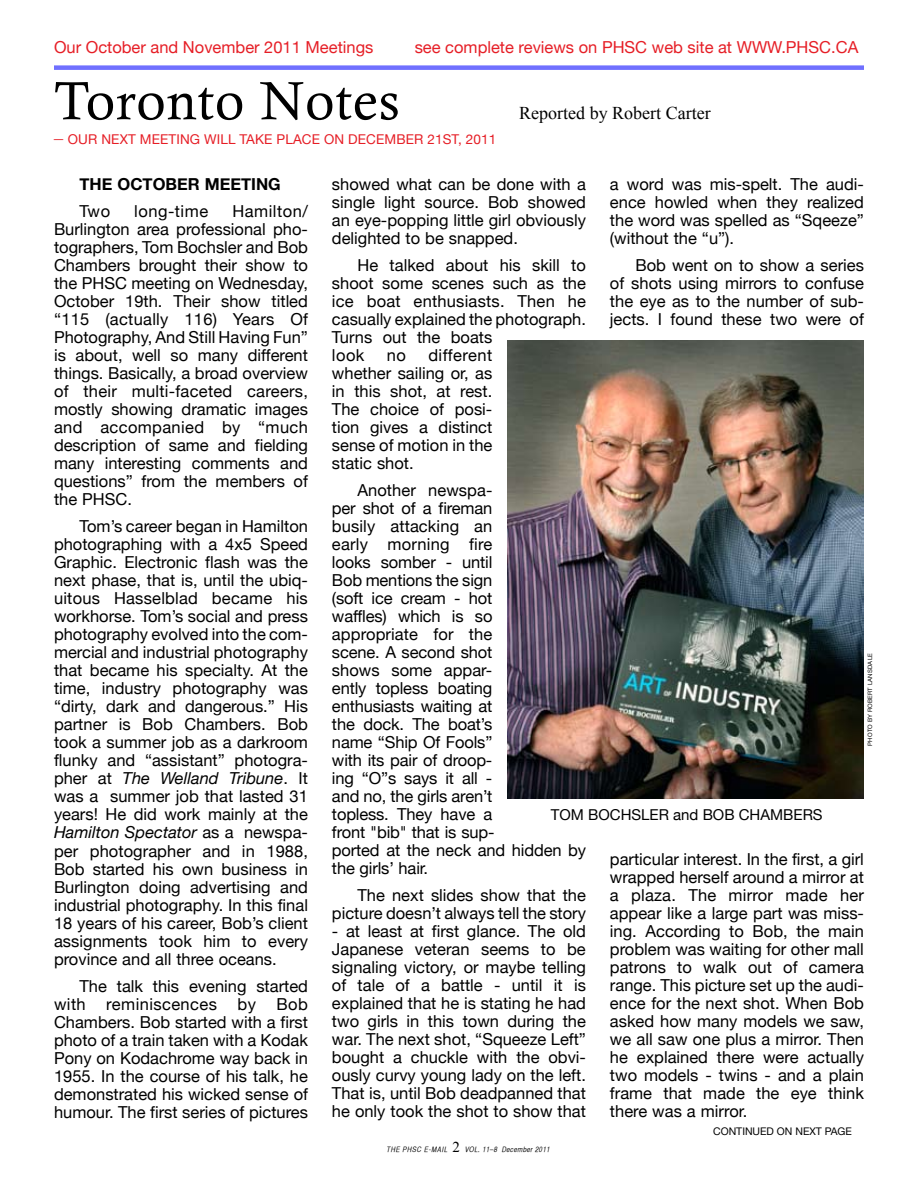
<style>
.page{position:relative;width:918px;height:1188px;background:#fff}
.page>*{position:absolute;margin:0;border:0;box-sizing:border-box;transform-origin:0 0}
.t1{font:54px "Calisto";letter-spacing:.02em;color:#000}
.t2{font:18px "Times New Roman";color:#000}
.t3{font:16.5px/18px "Helvetica Neue";color:#000;text-align:justify}
.t4{font:16.5px "Helvetica Neue";color:#e61e26}
.t5{font:700 16.5px "Helvetica Neue";color:#000}
.t6{font:16.5px "Helvetica Neue";letter-spacing:.03em;color:#000}
.t7{font:15px "Helvetica Neue";color:#000}
.t8{font:13.5px "Helvetica Neue";letter-spacing:.01em;color:#e61e26}
.t9{font:10.5px "Helvetica Neue";color:#000}
.t10{font:7.5px "Helvetica CY Oblique";letter-spacing:.05em;color:#000}
.t11{font:6px "Helvetica Neue";letter-spacing:.03em;color:#000}
.s1{font-family:"Times New Roman";font-size:18px}
.s2{font-style:italic}
.s3{font-family:"Times New Roman";font-size:15px}
</style>
<div class="page">
<div style="left:54px;top:65px;width:810px;height:5px;background:#7070ff"></div>
<img style="left:507px;top:340px;width:357px;height:459px">
<p class="t4" style="left:54px;top:37px;width:321px">Our October and November 2011 Meetings</p>
<p class="t4" style="left:415px;top:37px;width:445px">see complete reviews on PHSC web site at WWW.PHSC.CA</p>
<h1 class="t1" style="left:54px;top:69px;width:347px">Toronto Notes</h1>
<p class="t8" style="left:54px;top:131px;width:444px"><span class="s1">–</span> OUR NEXT MEETING WILL TAKE PLACE ON DECEMBER 21ST, 2011</p>
<p class="t2" style="left:519px;top:101px;width:193px">Reported by Robert Carter</p>
<p class="t5" style="left:80px;top:174px;width:203px">THE OCTOBER MEETING</p>
<p class="t3" style="left:80px;top:202px;width:32px">Two</p>
<p class="t6" style="left:134px;top:202px;width:76px">long-time</p>
<p class="t3" style="left:54px;top:202px;width:256px;text-indent:178px">Hamilton/ Burlington area professional pho&shy;tographers, Tom Bochsler and Bob Chambers brought their show to the PHSC meeting on Wednesday, October 19th. Their show titled “115 (actually 116) Years Of Photography, And Still Having Fun” is about, well so many different things. Basically, a broad overview of their multi-faceted careers, mostly showing dramatic images and accompanied by “much description of same and fielding many interesting comments and questions” from the members of the PHSC.</p>
<p class="t3" style="left:54px;top:517px;width:256px;text-indent:25px">Tom’s career began in Hamilton photographing with a 4x5 Speed Graphic. Electronic flash was the next phase, that is, until the ubiq&shy;uitous Hasselblad became his workhorse. Tom’s social and press photography evolved into the com&shy;mercial and industrial photography that became his specialty. At the time, industry photography was “dirty, dark and dangerous.” His partner is Bob Chambers. Bob took a summer job as a darkroom flunky and “assistant” photogra&shy;pher at <span class="s2">The Welland Tribune</span>. It was a summer job that lasted 31 years! He did work mainly at the <span class="s2">Hamilton Spectator</span> as a newspa&shy;per photographer and in 1988, Bob started his own business in Burlington doing advertising and industrial photography. In this final 18 years of his career, Bob’s client assignments took him to every province and all three oceans.</p>
<p class="t3" style="left:54px;top:976px;width:256px;text-indent:25px">The talk this evening started with reminiscences by Bob Chambers. Bob started with a first photo of a train taken with a Kodak Pony on Kodachrome way back in 1955. In the course of his talk, he demonstrated his wicked sense of humour. The first series of pictures</p>
<p class="t3" style="left:332px;top:175px;width:256px">showed what can be done with a single light source. Bob showed an eye-popping little girl obviously delighted to be snapped.</p>
<p class="t3" style="left:332px;top:256px;width:256px;text-align:left;text-indent:25px">He talked about his skill to shoot some scenes such as the ice boat enthusiasts. Then he casually explained the photograph.<br>Turns out the boats<br>look</p>
<p class="t3" style="left:610px;top:175px;width:256px">a word was mis-spelt. The audi&shy;ence howled when they realized the word was spelled as “Sqeeze” (without the “u”).</p>
<p class="t3" style="left:610px;top:256px;width:256px;text-indent:25px">Bob went on to show a series of shots using mirrors to confuse the eye as to the number of sub&shy;jects. I found these two were of</p>
<p class="t3" style="left:332px;top:346px;width:162px;text-indent:96px">different whether sailing or, as in this shot, at rest.<br>The choice of posi&shy;tion gives a distinct sense of motion in the static shot.</p>
<p class="t3" style="left:332px;top:481px;width:256px;text-align:left;text-indent:25px">Another newspa-<br>per shot of a fireman<br>busily attacking an<br>early morning fire<br>looks somber - until<br>Bob mentions the sign<br>(soft ice cream - hot<br>waffles) which is so<br>appropriate for the<br>scene. A second shot<br>shows some appar-<br>ently topless boating<br>enthusiasts waiting at<br>the dock. The boat’s<br>name “Ship Of Fools”<br>with its pair of droop-<br>ing “O”s says it all -<br>and no, the girls aren’t<br>topless. They have a<br>front "bib" that is sup-<br>ported at the neck and hidden by the girls’ hair.</p>
<p class="t3" style="left:332px;top:886px;width:256px;text-align:right">The next slides show that the picture doesn’t always tell the story</p>
<p class="t3" style="left:332px;top:922px;width:256px">- at least at first glance. The old Japanese veteran seems to be signaling victory, or maybe telling of tale of a battle - until it is explained that he is stating he had two girls in this town during the war. The next shot, “Squeeze Left” bought a chuckle with the obvi&shy;ously curvy young lady on the left.<br>That is, until Bob deadpanned that he only took the shot to show that</p>
<p class="t3" style="left:387px;top:346px;width:21px">no</p>
<p class="t11" style="left:867px;top:746px;width:94px;rotate:-90deg">PHOTO BY ROBERT LANSDALE</p>
<p class="t7" style="left:551px;top:806px;width:273px">TOM BOCHSLER and BOB CHAMBERS</p>
<p class="t3" style="left:610px;top:850px;width:256px">particular interest. In the first, a girl wrapped herself around a mirror at a plaza. The mirror made her appear like a large part was miss&shy;ing. According to Bob, the main problem was waiting for other mall patrons to walk out of camera range. This picture set up the audi&shy;ence for the next shot. When Bob asked how many models we saw, we all saw one plus a mirror. Then he explained there were actually two models - twins - and a plain frame that made the eye think there was a mirror.</p>
<p class="t10" style="left:387px;top:1145px;width:165px">THE PHSC E-MAIL <span class="s3">2</span> VOL. 11–8 December 2011</p>
<p class="t9" style="left:713px;top:1125px;width:140px">CONTINUED ON NEXT PAGE</p>
</div>
